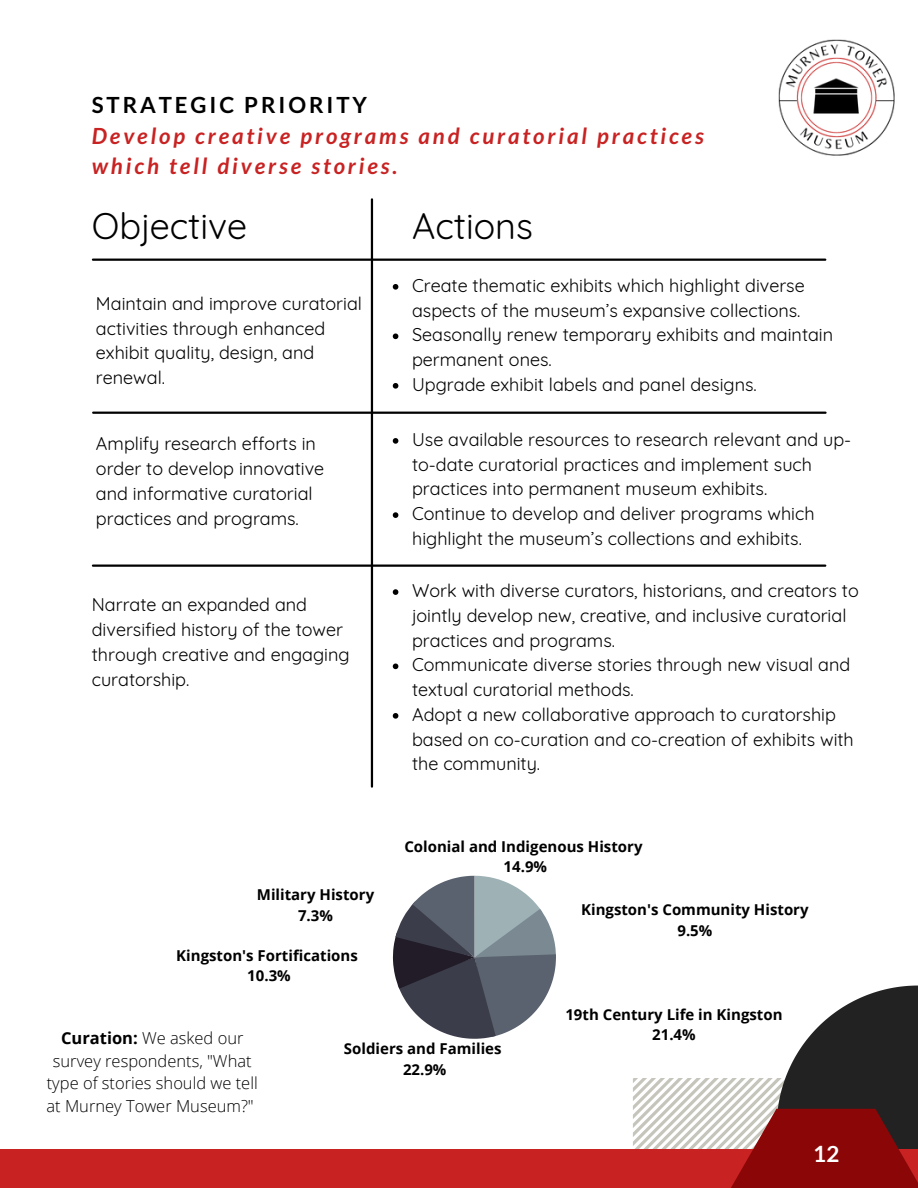
<style>
.page{position:relative;width:918px;height:1188px;background:#fff}
.page>*{position:absolute;margin:0;border:0;box-sizing:border-box;transform-origin:0 0}
.t1{font:36px "Quicksand";color:#000}
.t2{font:700 22.5px "Lato";color:#fff}
.t3{font:italic 700 22.2px/30.3px "Lato";letter-spacing:.13em;color:#c82222}
.t4{font:700 22.2px "Lato";letter-spacing:.13em;color:#000}
.t5{font:18px/24.8px "Quicksand";color:#000}
.t6{font:300 16.5px/22.5px "Open Sans";color:#000;text-align:center}
.t7{font:700 15px "Open Sans";color:#000}
.s1{font-weight:700}
</style>
<div class="page">
<div style="left:0;top:1150px;width:918px;height:38px;background:#c82222"></div>
<svg style="left:633px;top:986px;width:285px;height:202px"></svg>
<img style="left:778px;top:39px;width:117px;height:117px">
<hr style="left:93px;top:259px;width:732px;height:2px;background:#000">
<hr style="left:371px;top:199px;width:2px;height:588px;background:#000">
<svg style="left:393px;top:284px;width:5px;height:6px"></svg>
<svg style="left:393px;top:333px;width:5px;height:6px"></svg>
<svg style="left:393px;top:383px;width:5px;height:6px"></svg>
<hr style="left:93px;top:412px;width:733px;height:2px;background:#000">
<svg style="left:393px;top:438px;width:5px;height:6px"></svg>
<svg style="left:393px;top:512px;width:5px;height:6px"></svg>
<hr style="left:93px;top:565px;width:732px;height:2px;background:#000">
<svg style="left:393px;top:589px;width:5px;height:6px"></svg>
<svg style="left:393px;top:664px;width:5px;height:5px"></svg>
<svg style="left:393px;top:713px;width:5px;height:6px"></svg>
<svg style="left:393px;top:876px;width:163px;height:163px"></svg>
<p class="t4" style="left:92px;top:91px;width:277px">STRATEGIC PRIORITY</p>
<p class="t3" style="left:92px;top:120px;width:613px">Develop creative programs and curatorial practices which tell diverse stories.</p>
<p class="t1" style="left:92px;top:203px;width:157px">Objective</p>
<p class="t1" style="left:412px;top:203px;width:122px">Actions</p>
<p class="t5" style="left:96px;top:291px;width:268px">Maintain and improve curatorial activities through enhanced exhibit quality, design, and renewal.</p>
<p class="t5" style="left:412px;top:273px;width:394px">Create thematic exhibits which highlight diverse aspects of the museum’s expansive collections.</p>
<p class="t5" style="left:412px;top:322px;width:423px">Seasonally renew temporary exhibits and maintain permanent ones.</p>
<p class="t5" style="left:412px;top:372px;width:346px">Upgrade exhibit labels and panel designs.</p>
<p class="t5" style="left:96px;top:431px;width:230px">Amplify research efforts in order to develop innovative and informative curatorial practices and programs.</p>
<p class="t5" style="left:412px;top:427px;width:441px">Use available resources to research relevant and up&shy;to-date curatorial practices and implement such practices into permanent museum exhibits.</p>
<p class="t5" style="left:412px;top:501px;width:404px">Continue to develop and deliver programs which highlight the museum’s collections and exhibits.</p>
<p class="t5" style="left:92px;top:592px;width:259px">Narrate an expanded and diversified history of the tower through creative and engaging curatorship.</p>
<p class="t7" style="left:257px;top:884px;width:119px">Military History</p>
<p class="t7" style="left:298px;top:905px;width:36px">7.3%</p>
<p class="t7" style="left:176px;top:945px;width:183px">Kingston's Fortifications</p>
<p class="t7" style="left:247px;top:965px;width:45px">10.3%</p>
<p class="t5" style="left:412px;top:578px;width:448px">Work with diverse curators, historians, and creators to jointly develop new, creative, and inclusive curatorial practices and programs.</p>
<p class="t5" style="left:412px;top:652px;width:440px">Communicate diverse stories through new visual and textual curatorial methods.</p>
<p class="t5" style="left:412px;top:702px;width:443px">Adopt a new collaborative approach to curatorship based on co-curation and co-creation of exhibits with the community.</p>
<p class="t7" style="left:404px;top:836px;width:240px">Colonial and Indigenous History</p>
<p class="t7" style="left:504px;top:856px;width:45px">14.9%</p>
<p class="t7" style="left:581px;top:899px;width:229px">Kingston's Community History</p>
<p class="t7" style="left:677px;top:920px;width:36px">9.5%</p>
<p class="t6" style="left:47px;top:1027px;width:213px"><span class="s1">Curation:</span> We asked our survey respondents, "What type of stories should we tell at Murney Tower Museum?"</p>
<p class="t7" style="left:344px;top:1038px;width:159px">Soldiers and Families</p>
<p class="t7" style="left:403px;top:1059px;width:45px">22.9%</p>
<p class="t7" style="left:565px;top:1004px;width:219px">19th Century Life in Kingston</p>
<p class="t7" style="left:652px;top:1024px;width:45px">21.4%</p>
<p class="t2" style="left:813px;top:1140px;width:28px">12</p>
</div>
